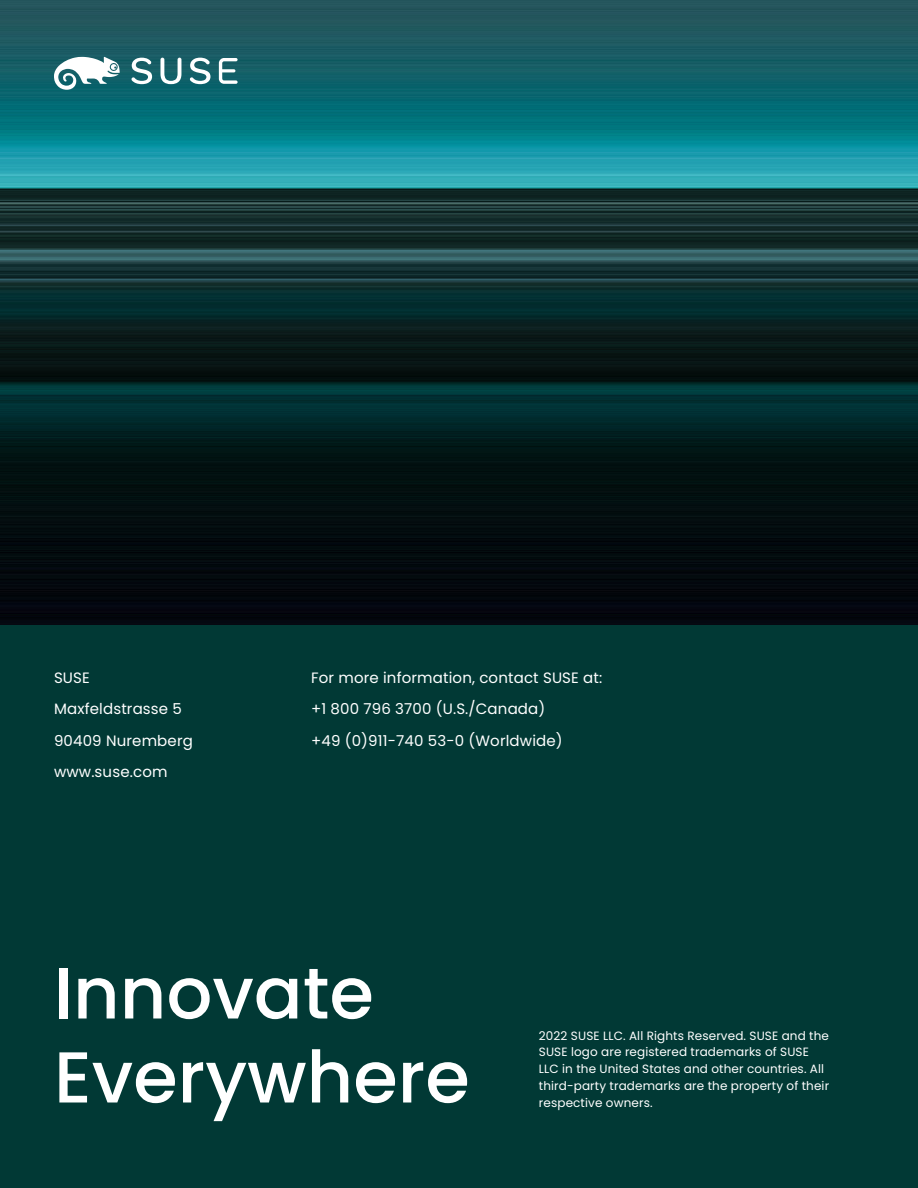
<style>
.page{position:relative;width:918px;height:1188px;background:#013935}
.page>*{position:absolute;margin:0;border:0;box-sizing:border-box;transform-origin:0 0}
.t1{font:500 72px/84px "Poppins";color:#fff}
.t2{font:15px/31.5px "Poppins";letter-spacing:.01em;color:#fff}
.t3{font:12px/16.8px "Poppins";letter-spacing:.01em;color:#fff}
</style>
<div class="page">
<img style="left:0;top:0;width:918px;height:624px">
<svg style="left:131px;top:58px;width:107px;height:26px;background:#619399"></svg>
<svg style="left:54px;top:57px;width:66px;height:33px;background:#8fb5b9"></svg>
<p class="t2" style="left:54px;top:662px;width:140px">SUSE<br>Maxfeldstrasse 5<br>90409 Nuremberg www.suse.com</p>
<p class="t2" style="left:311px;top:662px;width:293px">For more information, contact SUSE at: +1 800 796 3700 (U.S./Canada)<br>+49 (0)911-740 53-0 (Worldwide)</p>
<h1 class="t1" style="left:54px;top:952px;width:417px">Innovate<br>Everywhere</h1>
<p class="t3" style="left:539px;top:1027px;width:292px">2022 SUSE LLC. All Rights Reserved. SUSE and the SUSE logo are registered trademarks of SUSE LLC in the United States and other countries. All third-party trademarks are the property of their respective owners.</p>
</div>
